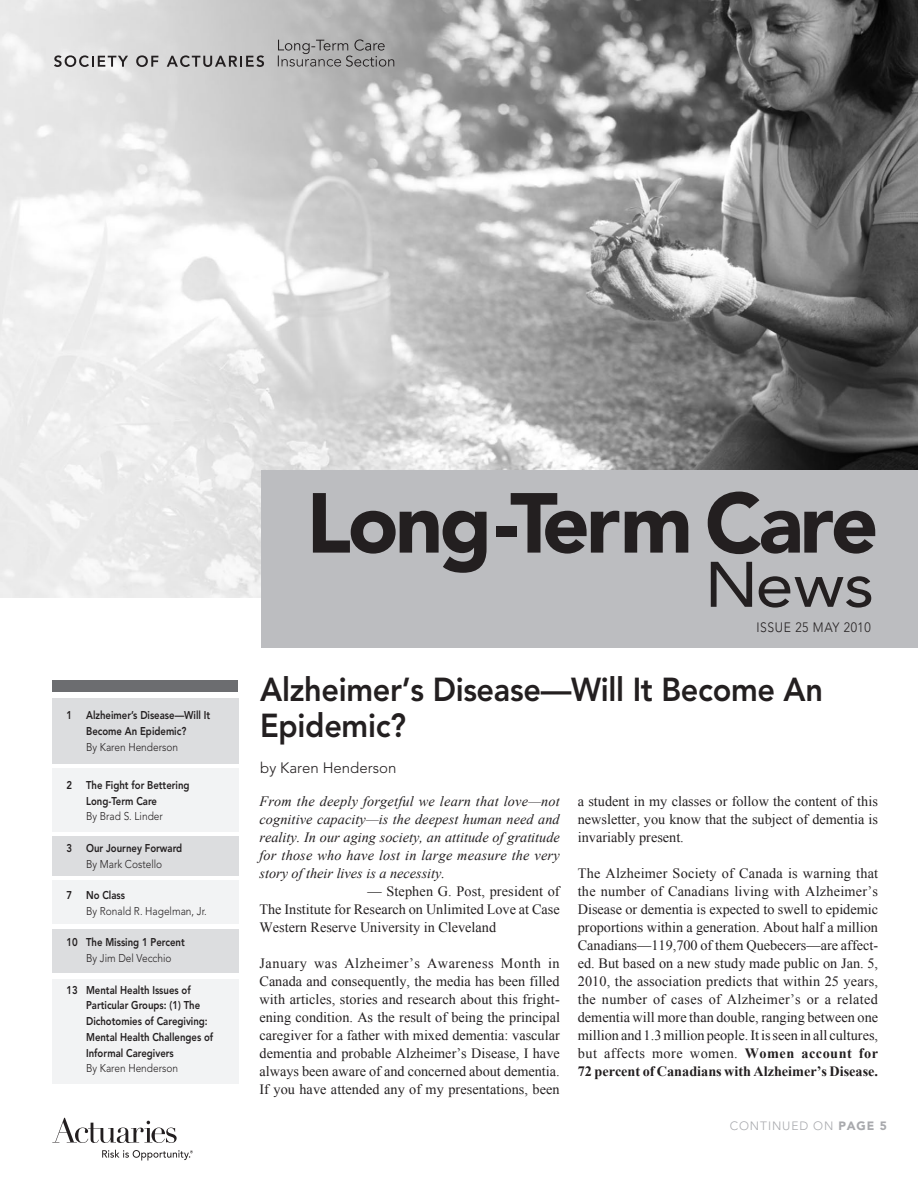
<style>
.page{position:relative;width:918px;height:1188px;background:#fff}
.page>*{position:absolute;margin:0;border:0;box-sizing:border-box;transform-origin:0 0}
.t1{font:900 84.15px "Avenir";letter-spacing:-.04em;color:#231f20}
.t2{font:63.6px "Avenir";color:#231f20;scale:1.08 1}
.By_line{font:800 33px/36px "Avenir";letter-spacing:-.01em;color:#231f20;scale:.93 1}
.By_line-2{font:300 15px "Avenir";color:#231f20}
.Body{font:14.25px/18px "Times New Roman";color:#231f20;text-align:justify}
.Body-2{font:italic 14.25px/18px "Times New Roman";color:#231f20;text-align:justify}
.t3{font:300 13.5px "Avenir";letter-spacing:.05em;color:#231f20;scale:.9 1}
.t4{font:300 12px "Avenir";letter-spacing:.075em;color:#a8a9ad}
.t5{font:800 11.25px/15.8px "Avenir";color:#231f20;scale:.85 1}
.t6{font:300 11.25px "Avenir";color:#231f20;scale:.9 1}
.s1{font-weight:300}
.s2{font-weight:700}
.s3{font-weight:900}
</style>
<div class="page">
<img style="left:0;top:0;width:918px;height:597px">
<div style="left:262px;top:471px;width:656px;height:177px;background:#bcbdc0"></div>
<svg style="left:52px;top:1118px;width:125px;height:25px"></svg>
<svg style="left:102px;top:1150px;width:91px;height:11px"></svg>
<svg style="left:54px;top:55px;width:74px;height:12px"></svg>
<svg style="left:136px;top:55px;width:22px;height:12px"></svg>
<svg style="left:167px;top:55px;width:97px;height:12px"></svg>
<svg style="left:278px;top:39px;width:116px;height:28px;background:#9c9c9c"></svg>
<div style="left:52px;top:698px;width:187px;height:68px;background:#dcdddf"></div>
<div style="left:52px;top:927px;width:187px;height:46px;background:#dcdddf"></div>
<div style="left:52px;top:836px;width:187px;height:42px;background:#dcdddf"></div>
<div style="left:52px;top:880px;width:187px;height:48px;background:#f2f3f4"></div>
<div style="left:52px;top:979px;width:187px;height:105px;background:#f2f3f4"></div>
<div style="left:52px;top:768px;width:187px;height:64px;background:#f2f3f4"></div>
<div style="left:52px;top:680px;width:186px;height:12px;background:#6c6d70"></div>
<hr style="left:50px;top:764px;width:196px;height:4px;background:#fff">
<hr style="left:47px;top:876px;width:196px;height:4px;background:#fff">
<hr style="left:47px;top:924px;width:196px;height:4px;background:#fff">
<p class="t5" style="left:86px;top:707px;width:148px;text-indent:-20px">1 Alzheimer’s Disease—Will It<br>Become An Epidemic?<br><span class="s1">By Karen Henderson</span></p>
<p class="t5" style="left:86px;top:777px;width:123px;text-indent:-20px">2 The Fight for Bettering<br>Long-Term Care</p>
<p class="t6" style="left:86px;top:810px;width:87px">By Brad S. Linder</p>
<p class="t5" style="left:67px;top:840px;width:138px">3 Our Journey Forward</p>
<p class="t6" style="left:86px;top:857px;width:86px">By Mark Costello</p>
<p class="t5" style="left:67px;top:887px;width:70px">7 No Class</p>
<p class="t6" style="left:86px;top:904px;width:136px">By Ronald R. Hagelman, Jr.</p>
<p class="t5" style="left:67px;top:935px;width:140px">10 The Missing 1 Percent</p>
<p class="t6" style="left:86px;top:952px;width:96px">By Jim Del Vecchio</p>
<p class="t5" style="left:86px;top:982px;width:151px;text-indent:-20px">13 Mental Health Issues of<br>Particular Groups: (1) The<br>Dichotomies of Caregiving:<br>Mental Health Challenges of<br>Informal Caregivers</p>
<p class="t6" style="left:86px;top:1062px;width:104px">By Karen Henderson</p>
<p class="t1" style="left:306px;top:472px;width:574px">Long-Term Care</p>
<p class="t2" style="left:705px;top:548px;width:158px">News</p>
<p class="t3" style="left:756px;top:619px;width:129px">ISSUE 25 MAY 2010</p>
<p class="By_line" style="left:260px;top:672px;width:607px">Alzheimer’s Disease—Will It Become An<br>Epidemic?</p>
<p class="By_line-2" style="left:260px;top:759px;width:138px">by Karen Henderson</p>
<p class="Body-2" style="left:260px;top:792px;width:302px">From the deeply forgetful we learn that love—not cognitive capacity—is the deepest human need and reality. In our aging society, an attitude of gratitude for those who have lost in large measure the very story of their lives is a necessity.</p>
<p class="Body" style="left:260px;top:882px;width:302px;text-indent:108px">— Stephen G. Post, president of The Institute for Research on Unlimited Love at Case Western Reserve University in Cleveland</p>
<p class="Body" style="left:260px;top:954px;width:302px">January was Alzheimer’s Awareness Month in Canada and consequently, the media has been filled with articles, stories and research about this fright&shy;ening condition. As the result of being the principal caregiver for a father with mixed dementia: vascular dementia and probable Alzheimer’s Disease, I have always been aware of and concerned about dementia.<br>If you have attended any of my presentations, been</p>
<p class="Body" style="left:578px;top:792px;width:302px">a student in my classes or follow the content of this newsletter, you know that the subject of dementia is invariably present.</p>
<p class="Body" style="left:578px;top:864px;width:302px">The Alzheimer Society of Canada is warning that the number of Canadians living with Alzheimer’s Disease or dementia is expected to swell to epidemic proportions within a generation. About half a million Canadians—119,700 of them Quebecers—are affect&shy;ed. But based on a new study made public on Jan. 5, 2010, the association predicts that within 25 years, the number of cases of Alzheimer’s or a related dementia will more than double, ranging between one million and 1.3 million people. It is seen in all cultures, but affects more women. <span class="s2">Women account for 72 percent of Canadians with Alzheimer’s Disease.</span></p>
<p class="t4" style="left:730px;top:1119px;width:159px">CONTINUED ON <span class="s3">PAGE 5</span></p>
</div>
